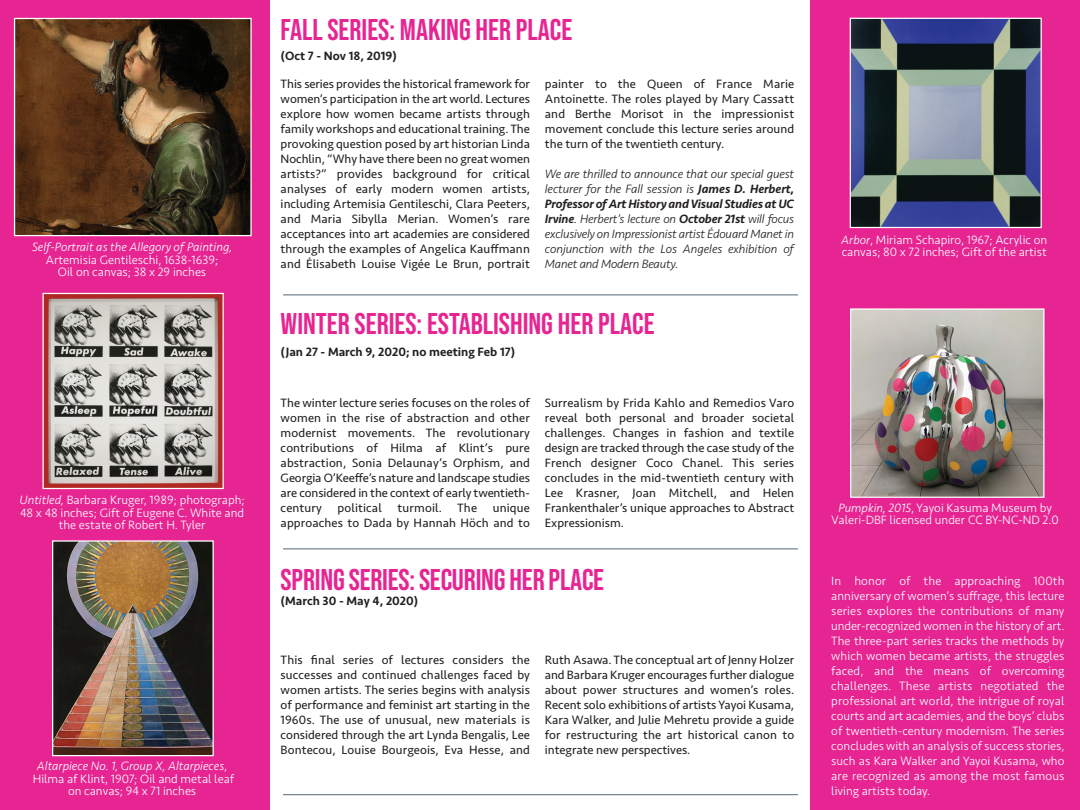
<style>
.page{position:relative;width:1080px;height:810px;background:#fff}
.page>*{position:absolute;margin:0;border:0;box-sizing:border-box;transform-origin:0 0}
.t1{font:30px "Bebas Neue";color:#e62592}
.t2{font:12.5px/15px "Seravek Basic";color:#231f20;text-align:justify}
.t3{font:300 12.5px/15px "Seravek Basic";color:#fff;text-align:center}
.t4{font:italic 300 12.5px/15px "Seravek Basic";letter-spacing:-.005em;color:#231f20;text-align:justify}
.t5{font:italic 300 12.5px "Seravek Basic";color:#fff}
.t6{font:500 12.5px "Seravek Basic";color:#231f20}
.s1{font-style:italic}
.s2{font-style:normal}
.s3{font-weight:500}
</style>
<div class="page">
<div style="left:810px;top:0;width:270px;height:810px;background:#e62592"></div>
<div style="left:0;top:0;width:269px;height:810px;background:#e62592"></div>
<img style="left:16px;top:20px;width:234px;height:214px">
<div style="left:14px;top:18px;width:238px;height:218px;border:1px solid #fff"></div>
<img style="left:852px;top:20px;width:188px;height:206px">
<div style="left:850px;top:18px;width:192px;height:210px;border:1px solid #fff"></div>
<img style="left:44px;top:295px;width:178px;height:192px">
<div style="left:42px;top:293px;width:182px;height:196px;border:1px solid #fff"></div>
<img style="left:54px;top:542px;width:158px;height:212px">
<div style="left:52px;top:540px;width:162px;height:216px;border:1px solid #fff"></div>
<img style="left:852px;top:310px;width:191px;height:186px">
<div style="left:850px;top:308px;width:195px;height:190px;border:1px solid #fff"></div>
<hr style="left:283px;top:294px;width:515px;height:1px;background:#758592">
<hr style="left:283px;top:548px;width:515px;height:1px;background:#758592">
<hr style="left:283px;top:794px;width:515px;height:1px;background:#758592">
<p class="t5" style="left:32px;top:243px;width:202px">Self-Portrait as the Allegory of Painting,</p>
<p class="t3" style="left:46px;top:253px;width:174px">Artemisia Gentileschi, 1638-1639;</p>
<p class="t3" style="left:58px;top:266px;width:150px">Oil on canvas; 38 x 29 inches</p>
<p class="t3" style="left:20px;top:495px;width:227px;line-height:12.5px"><span class="s1">Untitled,</span> Barbara Kruger, 1989; photograph;<br>48 x 48 inches; Gift of Eugene C. White and the estate of Robert H. Tyler</p>
<p class="t5" style="left:37px;top:761px;width:192px">Altarpiece No. 1, Group X, Altarpieces<span class="s2">,</span></p>
<p class="t3" style="left:33px;top:772px;width:203px">Hilma af Klint, 1907; Oil and metal leaf</p>
<p class="t3" style="left:68px;top:785px;width:130px">on canvas; 94 x 71 inches</p>
<p class="t1" style="left:281px;top:12px;width:293px">FALL SERIES: MAKING HER PLACE</p>
<p class="t6" style="left:281px;top:52px;width:118px">(Oct 7 - Nov 18, 2019)</p>
<p class="t2" style="left:281px;top:78px;width:251px">This series provides the historical framework for women’s participation in the art world. Lectures explore how women became artists through family workshops and educational training. The provoking question posed by art historian Linda Nochlin, “Why have there been no great women artists?” provides background for critical analyses of early modern women artists, including Artemisia Gentileschi, Clara Peeters, and Maria Sibylla Merian. Women’s rare acceptances into art academies are considered through the examples of Angelica Kauffmann and Élisabeth Louise Vigée Le Brun, portrait</p>
<p class="t2" style="left:545px;top:78px;width:251px">painter to the Queen of France Marie Antoinette. The roles played by Mary Cassatt and Berthe Morisot in the impressionist movement conclude this lecture series around the turn of the twentieth century.</p>
<p class="t4" style="left:545px;top:168px;width:251px">We are thrilled to announce that our special guest lecturer for the Fall session is <span class="s3">James D. Herbert, Professor of Art History and Visual Studies at UC Irvine</span>. Herbert’s lecture on <span class="s3">October 21st</span> will focus exclusively on Impressionist artist Édouard Manet in conjunction with the Los Angeles exhibition of Manet and Modern Beauty.</p>
<p class="t1" style="left:281px;top:307px;width:375px">WINTER SERIES: ESTABLISHING HER PLACE</p>
<p class="t6" style="left:281px;top:347px;width:236px">(Jan 27 - March 9, 2020; no meeting Feb 17)</p>
<p class="t2" style="left:281px;top:396px;width:251px">The winter lecture series focuses on the roles of women in the rise of abstraction and other modernist movements. The revolutionary contributions of Hilma af Klint’s pure abstraction, Sonia Delaunay’s Orphism, and Georgia O’Keeffe’s nature and landscape studies are considered in the context of early twentieth&shy;century</p>
<p class="t2" style="left:338px;top:501px;width:46px">political</p>
<p class="t2" style="left:398px;top:501px;width:81px">turmoil. The</p>
<p class="t2" style="left:281px;top:501px;width:251px;text-align:right">unique<br>approaches to Dada by Hannah Höch and to</p>
<p class="t2" style="left:545px;top:396px;width:251px">Surrealism by Frida Kahlo and Remedios Varo reveal both personal and broader societal challenges. Changes in fashion and textile design are tracked through the case study of the French designer Coco Chanel. This series concludes in the mid-twentieth century with Lee Krasner, Joan Mitchell, and Helen Frankenthaler’s unique approaches to Abstract Expressionism.</p>
<p class="t1" style="left:281px;top:562px;width:325px">SPRING SERIES: SECURING HER PLACE</p>
<p class="t6" style="left:281px;top:596px;width:139px">(March 30 - May 4, 2020)</p>
<p class="t2" style="left:281px;top:653px;width:251px">This final series of lectures considers the successes and continued challenges faced by women artists. The series begins with analysis of performance and feminist art starting in the 1960s. The use of unusual, new materials is considered through the art Lynda Bengalis, Lee Bontecou, Louise Bourgeois, Eva Hesse, and</p>
<p class="t2" style="left:545px;top:653px;width:251px">Ruth Asawa. The conceptual art of Jenny Holzer and Barbara Kruger encourages further dialogue about power structures and women’s roles.<br>Recent solo exhibitions of artists Yayoi Kusama, Kara Walker, and Julie Mehretu provide a guide for restructuring the art historical canon to integrate new perspectives.</p>
<p class="t3" style="left:841px;top:233px;width:207px"><span class="s1">Arbor</span>, Miriam Schapiro, 1967; Acrylic on</p>
<p class="t3" style="left:842px;top:246px;width:207px">canvas; 80 x 72 inches; Gift of the artist</p>
<p class="t3" style="left:838px;top:501px;width:215px"><span class="s1">Pumpkin, 2015</span>, Yayoi Kasuma Museum by</p>
<p class="t3" style="left:832px;top:514px;width:229px">Valeri-DBF licensed under CC BY-NC-ND 2.0</p>
<p class="t3" style="left:831px;top:574px;width:235px;text-align:justify">In honor of the approaching 100th anniversary of women’s suffrage, this lecture series explores the contributions of many under-recognized women in the history of art.<br>The three-part series tracks the methods by which women became artists, the struggles faced, and the means of overcoming challenges. These artists negotiated the professional art world, the intrigue of royal courts and art academies, and the boys’ clubs of twentieth-century modernism. The series concludes with an analysis of success stories, such as Kara Walker and Yayoi Kusama, who are recognized as among the most famous living artists today.</p>
</div>
